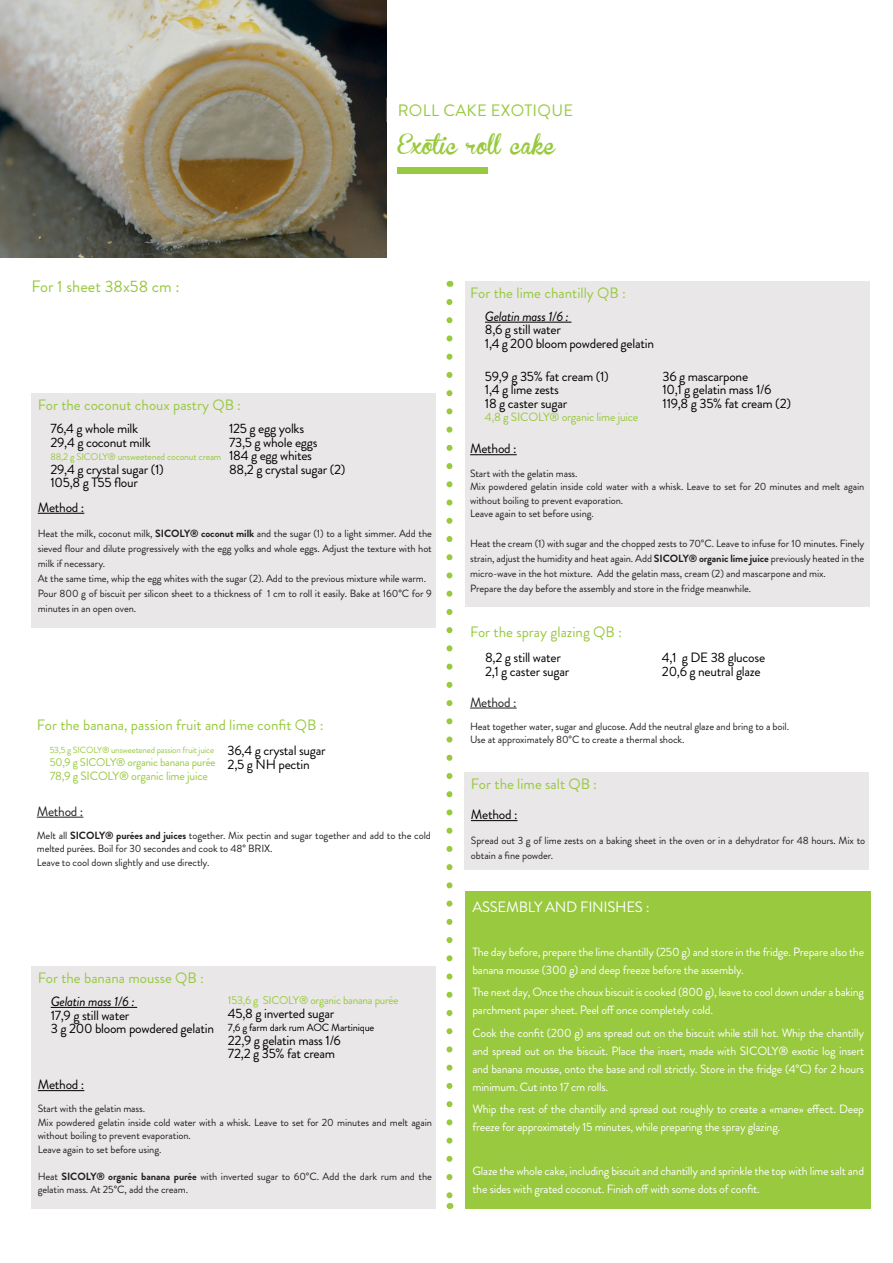
<style>
.page{position:relative;width:893px;height:1263px;background:#fff}
.page>*{position:absolute;margin:0;border:0;box-sizing:border-box;transform-origin:0 0}
.t1{font:19.5px "Brannboll Fet";color:#98c93e}
.t2{font:16.5px "Brandon Grotesque";letter-spacing:.01em;color:#98c93e}
.t3{font:15px "Brandon Grotesque";color:#98c93e}
.t4{font:15px "Brandon Grotesque";letter-spacing:-.02em;color:#fff}
.t5{font:13.5px/13.5px "Brandon Grotesque";letter-spacing:-.02em;color:#000}
.t6{font:italic 13.5px "Brandon Grotesque";letter-spacing:-.02em;color:#000}
.t7{font:13.5px "Brandon Grotesque";letter-spacing:-.02em;color:#231f20}
.t8{font:12px/18px "Brandon Grotesque";letter-spacing:-.02em;color:#fff}
.t9{font:12px "Brandon Grotesque";letter-spacing:-.02em;color:#98c93e}
.t10{font:11.25px "Brandon Grotesque";letter-spacing:-.02em;color:#98c93e}
.t11{font:10.5px/13.5px "Brandon Grotesque";letter-spacing:-.01em;color:#231f20}
.t12{font:10.5px "Brandon Grotesque";letter-spacing:-.02em;color:#000}
.t13{font:9.75px "Brandon Grotesque";letter-spacing:-.02em;color:#98c93e}
.t14{font:9px "Brandon Grotesque";letter-spacing:-.02em;color:#98c93e}
.s1{font-weight:700}
</style>
<div class="page">
<img style="left:0;top:0;width:387px;height:258px">
<div style="left:398px;top:168px;width:90px;height:6px;background:#98c93e"></div>
<svg style="left:446px;top:302px;width:6px;height:895px"></svg>
<div style="left:465px;top:891px;width:406px;height:318px;background:#98c93e"></div>
<hr style="left:37px;top:817px;width:46px;height:1px;background:#231f20">
<hr style="left:470px;top:708px;width:47px;height:1px;background:#231f20">
<div style="left:31px;top:393px;width:405px;height:235px;background:#e9e7e8"></div>
<hr style="left:38px;top:513px;width:46px;height:1px;background:#000">
<div style="left:465px;top:772px;width:404px;height:98px;background:#e9e7e8"></div>
<hr style="left:471px;top:820px;width:46px;height:1px;background:#000">
<div style="left:465px;top:281px;width:404px;height:325px;background:#e9e7e8"></div>
<hr style="left:470px;top:454px;width:47px;height:1px;background:#000">
<hr style="left:485px;top:322px;width:86px;height:1px;background:#000">
<div style="left:31px;top:966px;width:405px;height:243px;background:#e9e7e8"></div>
<hr style="left:38px;top:1090px;width:46px;height:1px;background:#000">
<hr style="left:51px;top:1007px;width:86px;height:1px;background:#000">
<h2 class="t2" style="left:31px;top:275px;width:150px">For 1 sheet 38x58 cm :</h2>
<h2 class="t2" style="left:398px;top:99px;width:177px">ROLL CAKE EXOTIQUE</h2>
<h1 class="t1" style="left:398px;top:135px;width:160px">Exotic roll cake</h1>
<h3 class="t3" style="left:470px;top:282px;width:157px">For the lime chantilly QB :</h3>
<h3 class="t3" style="left:38px;top:395px;width:205px">For the coconut choux pastry QB :</h3>
<p class="t5" style="left:50px;top:422px;width:102px">76,4 g whole milk<br>29,4 g coconut milk</p>
<p class="t13" style="left:50px;top:450px;width:172px">88,2 g SICOLY® unsweetened coconut cream</p>
<p class="t5" style="left:50px;top:462px;width:115px">29,4 g crystal sugar (1)<br>105,8 g T55 flour</p>
<p class="t5" style="left:229px;top:422px;width:118px">125 g egg yolks<br>73,5 g whole eggs<br>184 g egg whites<br>88,2 g crystal sugar (2)</p>
<p class="t5" style="left:38px;top:501px;width:48px">Method :</p>
<p class="t11" style="left:38px;top:526px;width:396px;line-height:15px">Heat the milk, coconut milk, <span class="s1">SICOLY® coconut milk</span> and the sugar (1) to a light simmer. Add the sieved flour and dilute progressively with the egg yolks and whole eggs. Adjust the texture with hot milk if necessary.<br>At the same time, whip the egg whites with the sugar (2). Add to the previous mixture while warm.<br>Pour 800 g of biscuit per silicon sheet to a thickness of 1 cm to roll it easily. Bake at 160°C for 9 minutes in an open oven.</p>
<h3 class="t3" style="left:37px;top:715px;width:288px">For the banana, passion fruit and lime confit QB :</h3>
<p class="t14" style="left:50px;top:744px;width:166px">53,5 g SICOLY® unsweetened passion fruit juice</p>
<p class="t10" style="left:50px;top:755px;width:168px">50,9 g SICOLY® organic banana purée</p>
<p class="t9" style="left:50px;top:767px;width:160px">78,9 g SICOLY® organic lime juice</p>
<p class="t5" style="left:228px;top:744px;width:100px">36,4 g crystal sugar<br>2,5 g NH pectin</p>
<p class="t7" style="left:37px;top:802px;width:48px">Method :</p>
<p class="t11" style="left:37px;top:829px;width:396px">Melt all <span class="s1">SICOLY® purées and juices</span> together. Mix pectin and sugar together and add to the cold melted purées. Boil for 30 secondes and cook to 48° BRIX.<br>Leave to cool down slightly and use directly.</p>
<h3 class="t3" style="left:38px;top:968px;width:168px">For the banana mousse QB :</h3>
<p class="t6" style="left:51px;top:992px;width:86px">Gelatin mass 1/6 :</p>
<p class="t5" style="left:51px;top:1008px;width:165px">17,9 g still water<br>3 g 200 bloom powdered gelatin</p>
<p class="t10" style="left:228px;top:993px;width:172px">153,6 g SICOLY® organic banana purée</p>
<p class="t5" style="left:228px;top:1007px;width:108px">45,8 g inverted sugar</p>
<p class="t12" style="left:228px;top:1020px;width:148px">7,6 g farm dark rum AOC Martinique</p>
<p class="t5" style="left:228px;top:1034px;width:115px">22,9 g gelatin mass 1/6<br>72,2 g 35% fat cream</p>
<p class="t5" style="left:38px;top:1078px;width:48px">Method :</p>
<p class="t11" style="left:38px;top:1102px;width:396px">Start with the gelatin mass.<br>Mix powdered gelatin inside cold water with a whisk. Leave to set for 20 minutes and melt again without boiling to prevent evaporation.<br>Leave again to set before using.</p>
<p class="t11" style="left:38px;top:1170px;width:396px">Heat <span class="s1">SICOLY® organic banana purée</span> with inverted sugar to 60°C. Add the dark rum and the gelatin mass. At 25°C, add the cream.</p>
<p class="t6" style="left:485px;top:307px;width:86px">Gelatin mass 1/6 :</p>
<p class="t5" style="left:485px;top:323px;width:171px">8,6 g still water<br>1,4 g 200 bloom powdered gelatin</p>
<p class="t5" style="left:485px;top:369px;width:125px">59,9 g 35% fat cream (1)<br>1,4 g lime zests<br>18 g caster sugar</p>
<p class="t9" style="left:485px;top:409px;width:155px">4,8 g SICOLY® organic lime juice</p>
<p class="t5" style="left:662px;top:369px;width:130px">36 g mascarpone<br>10,1 g gelatin mass 1/6<br>119,8 g 35% fat cream (2)</p>
<p class="t5" style="left:470px;top:442px;width:48px">Method :</p>
<p class="t11" style="left:470px;top:466px;width:396px">Start with the gelatin mass.<br>Mix powdered gelatin inside cold water with a whisk. Leave to set for 20 minutes and melt again without boiling to prevent evaporation.<br>Leave again to set before using.</p>
<p class="t11" style="left:470px;top:536px;width:396px;line-height:15px">Heat the cream (1) with sugar and the chopped zests to 70°C. Leave to infuse for 10 minutes. Finely strain, adjust the humidity and heat again. Add <span class="s1">SICOLY® organic lime juice</span> previously heated in the micro-wave in the hot mixture. Add the gelatin mass, cream (2) and mascarpone and mix.<br>Prepare the day before the assembly and store in the fridge meanwhile.</p>
<h3 class="t3" style="left:470px;top:622px;width:154px">For the spray glazing QB :</h3>
<p class="t5" style="left:485px;top:651px;width:86px">8,2 g still water<br>2,1 g caster sugar</p>
<p class="t5" style="left:662px;top:651px;width:105px">4,1 g DE 38 glucose<br>20,6 g neutral glaze</p>
<p class="t7" style="left:470px;top:693px;width:48px">Method :</p>
<p class="t11" style="left:470px;top:720px;width:321px">Heat together water, sugar and glucose. Add the neutral glaze and bring to a boil.<br>Use at approximately 80°C to create a thermal shock.</p>
<h3 class="t3" style="left:471px;top:774px;width:128px">For the lime salt QB :</h3>
<p class="t5" style="left:471px;top:808px;width:48px">Method :</p>
<p class="t11" style="left:471px;top:833px;width:396px;line-height:15px">Spread out 3 g of lime zests on a baking sheet in the oven or in a dehydrator for 48 hours. Mix to obtain a fine powder.</p>
<h3 class="t4" style="left:472px;top:896px;width:179px">ASSEMBLY AND FINISHES :</h3>
<p class="t8" style="left:472px;top:943px;width:393px">The day before, prepare the lime chantilly (250 g) and store in the fridge. Prepare also the banana mousse (300 g) and deep freeze before the assembly.</p>
<p class="t8" style="left:472px;top:983px;width:393px">The next day, Once the choux biscuit is cooked (800 g), leave to cool down under a baking parchment paper sheet. Peel off once completely cold.</p>
<p class="t8" style="left:472px;top:1024px;width:393px;text-align:justify">Cook the confit (200 g) ans spread out on the biscuit while still hot. Whip the chantilly and spread out on the biscuit. Place the insert, made with SICOLY® exotic log insert and banana mousse, onto the base and roll strictly. Store in the fridge (4°C) for 2 hours minimum. Cut into 17 cm rolls.</p>
<p class="t8" style="left:472px;top:1100px;width:393px">Whip the rest of the chantilly and spread out roughly to create a «mane» effect. Deep freeze for approximately 15 minutes, while preparing the spray glazing.</p>
<p class="t8" style="left:472px;top:1162px;width:393px">Glaze the whole cake, including biscuit and chantilly and sprinkle the top with lime salt and the sides with grated coconut. Finish off with some dots of confit.</p>
</div>
